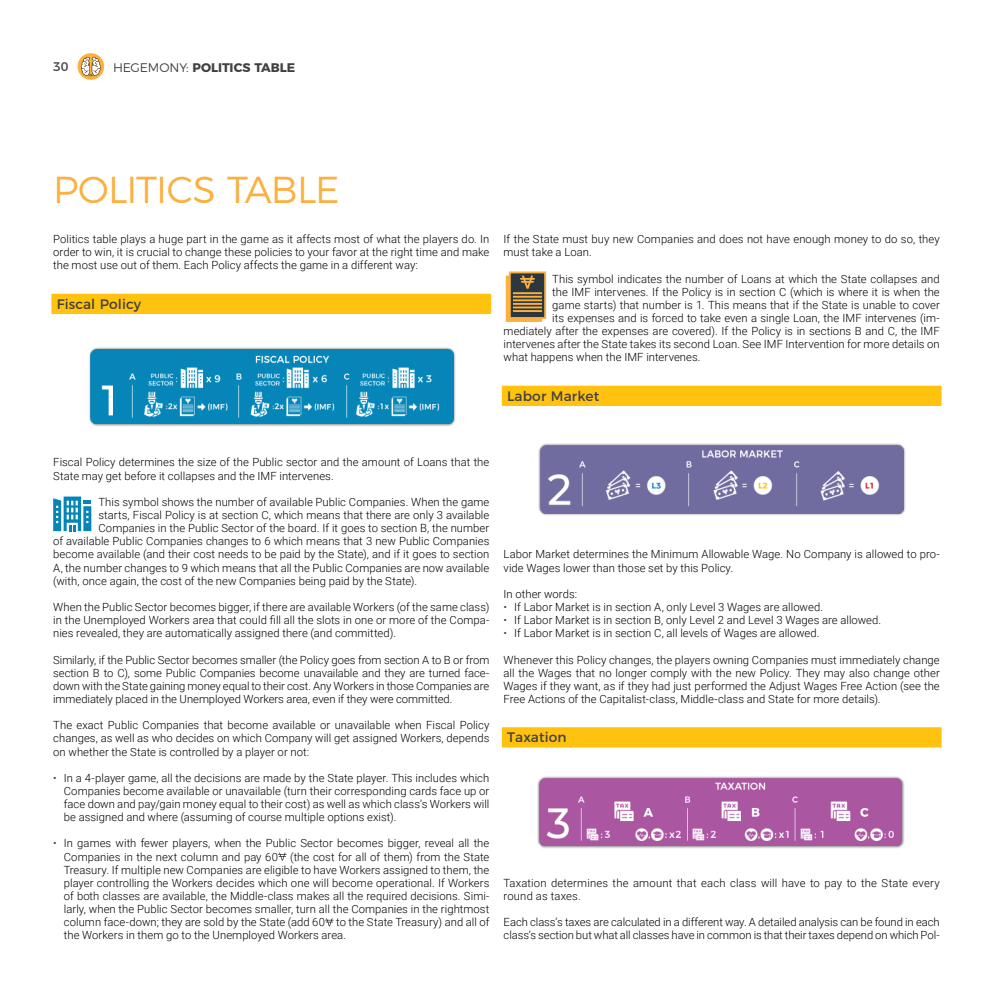
<style>
.page{position:relative;width:993px;height:993px;background:#fff}
.page>*{position:absolute;margin:0;border:0;box-sizing:border-box;transform-origin:0 0}
.t1{font:300 37.5px "Montserrat";letter-spacing:-.02em;color:#fbb040}
.t2{font:13.75px "Montserrat";letter-spacing:.01em;color:#414042}
.t3{font:700 12.5px "Montserrat";color:#414042}
.t4{font:12.5px "Montserrat";color:#414042}
.t5{font:300 11.25px/13.1px "Roboto";letter-spacing:.005em;color:#000;text-align:justify}
.s1{font-weight:300}
.s2{color:#414042}
</style>
<div class="page">
<div style="left:78px;top:53px;width:26px;height:27px;background:#fbb040;border-radius:50%"></div>
<svg style="left:80px;top:57px;width:21px;height:20px"></svg>
<div style="left:51px;top:293px;width:440px;height:21px;background:#ffc20e"></div>
<svg style="left:278px;top:852px;width:8px;height:8px"></svg>
<svg style="left:325px;top:918px;width:8px;height:7px"></svg>
<div style="left:501px;top:385px;width:440px;height:21px;background:#ffc20e"></div>
<div style="left:501px;top:727px;width:440px;height:20px;background:#ffc20e"></div>
<div style="left:88px;top:346px;width:368px;height:80px;background:#000;opacity:.5"></div>
<img style="left:91px;top:349px;width:362px;height:74px">
<div style="left:538px;top:443px;width:367px;height:72px;background:#000;opacity:.5"></div>
<img style="left:540px;top:445px;width:363px;height:68px">
<div style="left:536px;top:775px;width:368px;height:73px;background:#000;opacity:.5"></div>
<img style="left:539px;top:778px;width:362px;height:67px">
<svg style="left:53px;top:496px;width:38px;height:35px"></svg>
<svg style="left:505px;top:271px;width:42px;height:51px;background:#967a4a"></svg>
<p class="t4" style="left:53px;top:56px;width:17px">30</p>
<p class="t3" style="left:113px;top:58px;width:184px"><span class="s1">HEGEMONY:</span> POLITICS TABLE</p>
<h1 class="t1" style="left:53px;top:160px;width:288px">POLITICS TABLE</h1>
<p class="t5" style="left:53px;top:232px;width:437px">Politics table plays a huge part in the game as it affects most of what the players do. In order to win, it is crucial to change these policies to your favor at the right time and make the most use out of them. Each Policy affects the game in a different way:</p>
<p class="t2" style="left:57px;top:293px;width:86px">Fiscal Policy</p>
<p class="t5" style="left:503px;top:232px;width:437px">If the State must buy new Companies and does not have enough money to do so, they must take a Loan.</p>
<p class="t5" style="left:552px;top:271px;width:389px">This symbol indicates the number of Loans at which the State collapses and</p>
<p class="t5" style="left:552px;top:284px;width:389px">the IMF intervenes. If the Policy is in section C (which is where it is when the</p>
<p class="t5" style="left:552px;top:298px;width:389px">game starts) that number is 1. This means that if the State is unable to cover</p>
<p class="t5" style="left:552px;top:311px;width:389px">its expenses and is forced to take even a single Loan, the IMF intervenes (im-</p>
<p class="t5" style="left:503px;top:324px;width:437px">mediately after the expenses are covered). If the Policy is in sections B and C, the IMF</p>
<p class="t5" style="left:503px;top:337px;width:437px">intervenes after the State takes its second Loan. See IMF Intervention for more details on</p>
<p class="t5" style="left:503px;top:350px;width:198px">what happens when the IMF intervenes.</p>
<p class="t2" style="left:507px;top:385px;width:94px">Labor Market</p>
<p class="t5" style="left:53px;top:455px;width:437px">Fiscal Policy determines the size of the Public sector and the amount of Loans that the<br>State may get before it collapses and the IMF intervenes.</p>
<p class="t5" style="left:98px;top:494px;width:392px">This symbol shows the number of available Public Companies. When the game</p>
<p class="t5" style="left:98px;top:508px;width:392px">starts, Fiscal Policy is at section C, which means that there are only 3 available</p>
<p class="t5" style="left:98px;top:521px;width:392px">Companies in the Public Sector of the board. If it goes to section B, the number</p>
<p class="t5" style="left:53px;top:534px;width:437px">of available Public Companies changes to 6 which means that 3 new Public Companies</p>
<p class="t5" style="left:53px;top:547px;width:437px">become available (and their cost needs to be paid by the State), and if it goes to section</p>
<p class="t5" style="left:53px;top:560px;width:437px">A, the number changes to 9 which means that all the Public Companies are now available</p>
<p class="t5" style="left:53px;top:573px;width:365px">(with, once again, the cost of the new Companies being paid by the State).</p>
<p class="t5" style="left:53px;top:599px;width:437px">When the Public Sector becomes bigger, if there are available Workers (of the same class) in the Unemployed Workers area that could fill all the slots in one or more of the Compa&shy;nies revealed, they are automatically assigned there (and committed).</p>
<p class="t5" style="left:53px;top:652px;width:437px">Similarly, if the Public Sector becomes smaller (the Policy goes from section A to B or from section B to C), some Public Companies become unavailable and they are turned face&shy;down with the State gaining money equal to their cost. Any Workers in those Companies are immediately placed in the Unemployed Workers area, even if they were committed.</p>
<p class="t5" style="left:53px;top:718px;width:437px">The exact Public Companies that become available or unavailable when Fiscal Policy changes, as well as who decides on which Company will get assigned Workers, depends on whether the State is controlled by a player or not:</p>
<p class="t5" style="left:64px;top:770px;width:427px;text-indent:-11px"><span class="s2">•</span> In a 4-player game, all the decisions are made by the State player. This includes which Companies become available or unavailable (turn their corresponding cards face up or face down and pay/gain money equal to their cost) as well as which class’s Workers will be assigned and where (assuming of course multiple options exist).</p>
<p class="t5" style="left:64px;top:836px;width:427px;text-indent:-11px"><span class="s2">•</span> In games with fewer players, when the Public Sector becomes bigger, reveal all the Companies in the next column and pay 60 (the cost for all of them) from the State Treasury. If multiple new Companies are eligible to have Workers assigned to them, the player controlling the Workers decides which one will become operational. If Workers of both classes are available, the Middle-class makes all the required decisions. Simi&shy;larly, when the Public Sector becomes smaller, turn all the Companies in the rightmost column face-down; they are sold by the State (add 60 to the State Treasury) and all of the Workers in them go to the Unemployed Workers area.</p>
<p class="t5" style="left:503px;top:547px;width:437px">Labor Market determines the Minimum Allowable Wage. No Company is allowed to pro&shy;vide Wages lower than those set by this Policy.</p>
<p class="t5" style="left:503px;top:586px;width:75px">In other words:</p>
<p class="t5" style="left:503px;top:599px;width:321px"><span class="s2">•</span> If Labor Market is in section A, only Level 3 Wages are allowed.</p>
<p class="t5" style="left:503px;top:613px;width:379px"><span class="s2">•</span> If Labor Market is in section B, only Level 2 and Level 3 Wages are allowed.</p>
<p class="t5" style="left:503px;top:626px;width:317px"><span class="s2">•</span> If Labor Market is in section C, all levels of Wages are allowed.</p>
<p class="t5" style="left:503px;top:652px;width:437px">Whenever this Policy changes, the players owning Companies must immediately change all the Wages that no longer comply with the new Policy. They may also change other Wages if they want, as if they had just performed the Adjust Wages Free Action (see the Free Actions of the Capitalist-class, Middle-class and State for more details).</p>
<p class="t2" style="left:507px;top:726px;width:61px">Taxation</p>
<p class="t5" style="left:503px;top:875px;width:437px">Taxation determines the amount that each class will have to pay to the State every round as taxes.</p>
<p class="t5" style="left:503px;top:914px;width:437px">Each class’s taxes are calculated in a different way. A detailed analysis can be found in each class’s section but what all classes have in common is that their taxes depend on which Pol-</p>
</div>
